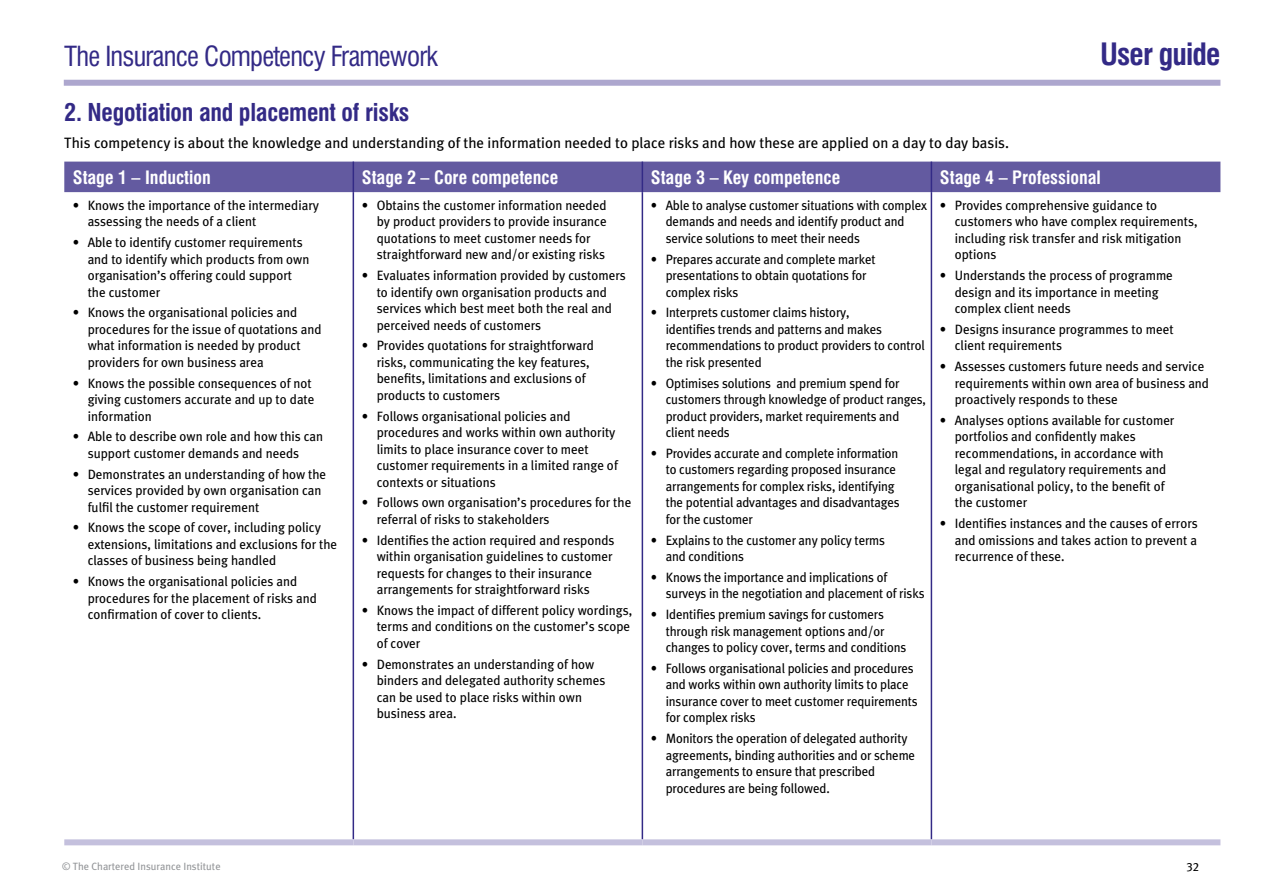
<style>
.page{position:relative;width:1263px;height:893px;background:#fff}
.page>*{position:absolute;margin:0;border:0;box-sizing:border-box;transform-origin:0 0}
.t1{font:700 condensed 30px "Swiss 721 BT";letter-spacing:-.03em;color:#332a86}
.t2{font:condensed 27px "Swiss 721 BT";letter-spacing:-.03em;color:#332a86}
.t3{font:700 condensed 24px "Swiss 721 BT";letter-spacing:-.01em;color:#332a86}
.t4{font:700 condensed 18px "Swiss 721 BT";color:#fff}
.t5{font:15px "Cii Meta Plus";color:#000}
.t6{font:13.5px/16.5px "Cii Meta Plus";color:#000}
.t7{font:13.5px/16.5px "Cii Meta Plus";color:#000;scale:.95 1}
.t8{font:12px "Cii Meta Plus";color:#000}
.t9{font:10.5px "Cii Meta Plus";color:#939598}
</style>
<div class="page">
<div style="left:64px;top:80px;width:1156px;height:6px;background:#ada7ce"></div>
<div style="left:64px;top:162px;width:1156px;height:30px;background:#635aa0"></div>
<hr style="left:353px;top:162px;width:1px;height:30px;background:#332a86">
<hr style="left:642px;top:162px;width:1px;height:30px;background:#332a86">
<hr style="left:931px;top:162px;width:1px;height:30px;background:#332a86">
<hr style="left:353px;top:192px;width:1px;height:647px;background:#332a86">
<hr style="left:642px;top:192px;width:1px;height:647px;background:#332a86">
<hr style="left:931px;top:192px;width:1px;height:647px;background:#332a86">
<div style="left:64px;top:839px;width:289px;height:6px;background:#c4c0dd"></div>
<div style="left:353px;top:839px;width:289px;height:6px;background:#c4c0dd"></div>
<div style="left:642px;top:839px;width:289px;height:6px;background:#c4c0dd"></div>
<div style="left:931px;top:839px;width:289px;height:6px;background:#c4c0dd"></div>
<h2 class="t2" style="left:64px;top:40px;width:375px">The Insurance Competency Framework</h2>
<h3 class="t3" style="left:64px;top:98px;width:347px">2. Negotiation and placement of risks</h3>
<p class="t5" style="left:64px;top:134px;width:946px">This competency is about the knowledge and understanding of the information needed to place risks and how these are applied on a day to day basis.</p>
<h1 class="t1" style="left:1100px;top:37px;width:122px">User guide</h1>
<h3 class="t4" style="left:73px;top:166px;width:140px">Stage 1 – Induction</h3>
<h3 class="t4" style="left:362px;top:166px;width:198px">Stage 2 – Core competence</h3>
<h3 class="t4" style="left:651px;top:166px;width:191px">Stage 3 – Key competence</h3>
<h3 class="t4" style="left:940px;top:166px;width:162px">Stage 4 – Professional</h3>
<p class="t6" style="left:88px;top:197px;width:233px;text-indent:-15px">• Knows the importance of the intermediary assessing the needs of a client</p>
<p class="t6" style="left:88px;top:234px;width:223px;text-indent:-15px">• Able to identify customer requirements and to identify which products from own organisation’s offering could support the customer</p>
<p class="t6" style="left:88px;top:304px;width:235px;text-indent:-15px">• Knows the organisational policies and procedures for the issue of quotations and what information is needed by product providers for own business area</p>
<p class="t6" style="left:88px;top:375px;width:228px;text-indent:-15px">• Knows the possible consequences of not giving customers accurate and up to date information</p>
<p class="t6" style="left:88px;top:428px;width:237px;text-indent:-15px">• Able to describe own role and how this can support customer demands and needs</p>
<p class="t6" style="left:88px;top:466px;width:240px;text-indent:-15px">• Demonstrates an understanding of how the services provided by own organisation can fulfil the customer requirement</p>
<p class="t6" style="left:88px;top:519px;width:251px;text-indent:-15px">• Knows the scope of cover, including policy extensions, limitations and exclusions for the classes of business being handled</p>
<p class="t6" style="left:88px;top:573px;width:231px;text-indent:-15px">• Knows the organisational policies and procedures for the placement of risks and confirmation of cover to clients.</p>
<p class="t6" style="left:377px;top:197px;width:231px;text-indent:-15px">• Obtains the customer information needed by product providers to provide insurance quotations to meet customer needs for straightforward new and/or existing risks</p>
<p class="t6" style="left:377px;top:267px;width:251px;text-indent:-15px">• Evaluates information provided by customers to identify own organisation products and services which best meet both the real and perceived needs of customers</p>
<p class="t6" style="left:377px;top:337px;width:219px;text-indent:-15px">• Provides quotations for straightforward risks, communicating the key features, benefits, limitations and exclusions of products to customers</p>
<p class="t6" style="left:377px;top:408px;width:243px;text-indent:-15px">• Follows organisational policies and procedures and works within own authority limits to place insurance cover to meet customer requirements in a limited range of contexts or situations</p>
<p class="t6" style="left:377px;top:494px;width:256px;text-indent:-15px">• Follows own organisation’s procedures for the referral of risks to stakeholders</p>
<p class="t6" style="left:377px;top:532px;width:239px;text-indent:-15px">• Identifies the action required and responds within organisation guidelines to customer requests for changes to their insurance arrangements for straightforward risks</p>
<p class="t6" style="left:377px;top:602px;width:257px;text-indent:-15px">• Knows the impact of different policy wordings, terms and conditions on the customer’s scope of cover</p>
<p class="t6" style="left:377px;top:656px;width:230px;text-indent:-15px">• Demonstrates an understanding of how binders and delegated authority schemes can be used to place risks within own business area.</p>
<p class="t7" style="left:666px;top:197px;width:276px;text-indent:-15px">• Able to analyse customer situations with complex demands and needs and identify product and service solutions to meet their needs</p>
<p class="t7" style="left:666px;top:251px;width:222px;text-indent:-15px">• Prepares accurate and complete market presentations to obtain quotations for complex risks</p>
<p class="t7" style="left:666px;top:304px;width:274px;text-indent:-15px">• Interprets customer claims history,<br>identifies trends and patterns and makes recommendations to product providers to control the risk presented</p>
<p class="t7" style="left:666px;top:375px;width:275px;text-indent:-15px">• Optimises solutions and premium spend for customers through knowledge of product ranges, product providers, market requirements and client needs</p>
<p class="t7" style="left:666px;top:445px;width:248px;text-indent:-15px">• Provides accurate and complete information to customers regarding proposed insurance arrangements for complex risks, identifying the potential advantages and disadvantages for the customer</p>
<p class="t7" style="left:666px;top:532px;width:232px;text-indent:-15px">• Explains to the customer any policy terms and conditions</p>
<p class="t7" style="left:666px;top:569px;width:274px;text-indent:-15px">• Knows the importance and implications of surveys in the negotiation and placement of risks</p>
<p class="t7" style="left:666px;top:606px;width:255px;text-indent:-15px">• Identifies premium savings for customers through risk management options and/or changes to policy cover, terms and conditions</p>
<p class="t7" style="left:666px;top:660px;width:267px;text-indent:-15px">• Follows organisational policies and procedures and works within own authority limits to place insurance cover to meet customer requirements for complex risks</p>
<p class="t7" style="left:666px;top:730px;width:264px;text-indent:-15px">• Monitors the operation of delegated authority agreements, binding authorities and or scheme arrangements to ensure that prescribed procedures are being followed.</p>
<p class="t6" style="left:955px;top:197px;width:244px;text-indent:-15px">• Provides comprehensive guidance to customers who have complex requirements, including risk transfer and risk mitigation options</p>
<p class="t6" style="left:955px;top:267px;width:220px;text-indent:-15px">• Understands the process of programme design and its importance in meeting complex client needs</p>
<p class="t6" style="left:955px;top:321px;width:220px;text-indent:-15px">• Designs insurance programmes to meet client requirements</p>
<p class="t6" style="left:955px;top:358px;width:256px;text-indent:-15px">• Assesses customers future needs and service requirements within own area of business and proactively responds to these</p>
<p class="t6" style="left:955px;top:412px;width:221px;text-indent:-15px">• Analyses options available for customer portfolios and confidently makes recommendations, in accordance with legal and regulatory requirements and organisational policy, to the benefit of the customer</p>
<p class="t6" style="left:955px;top:515px;width:245px;text-align:justify;text-indent:-15px">• Identifies instances and the causes of errors and omissions and takes action to prevent a recurrence of these.</p>
<p class="t9" style="left:62px;top:860px;width:160px">© The Chartered Insurance Institute</p>
<p class="t8" style="left:1186px;top:859px;width:14px">32</p>
</div>
